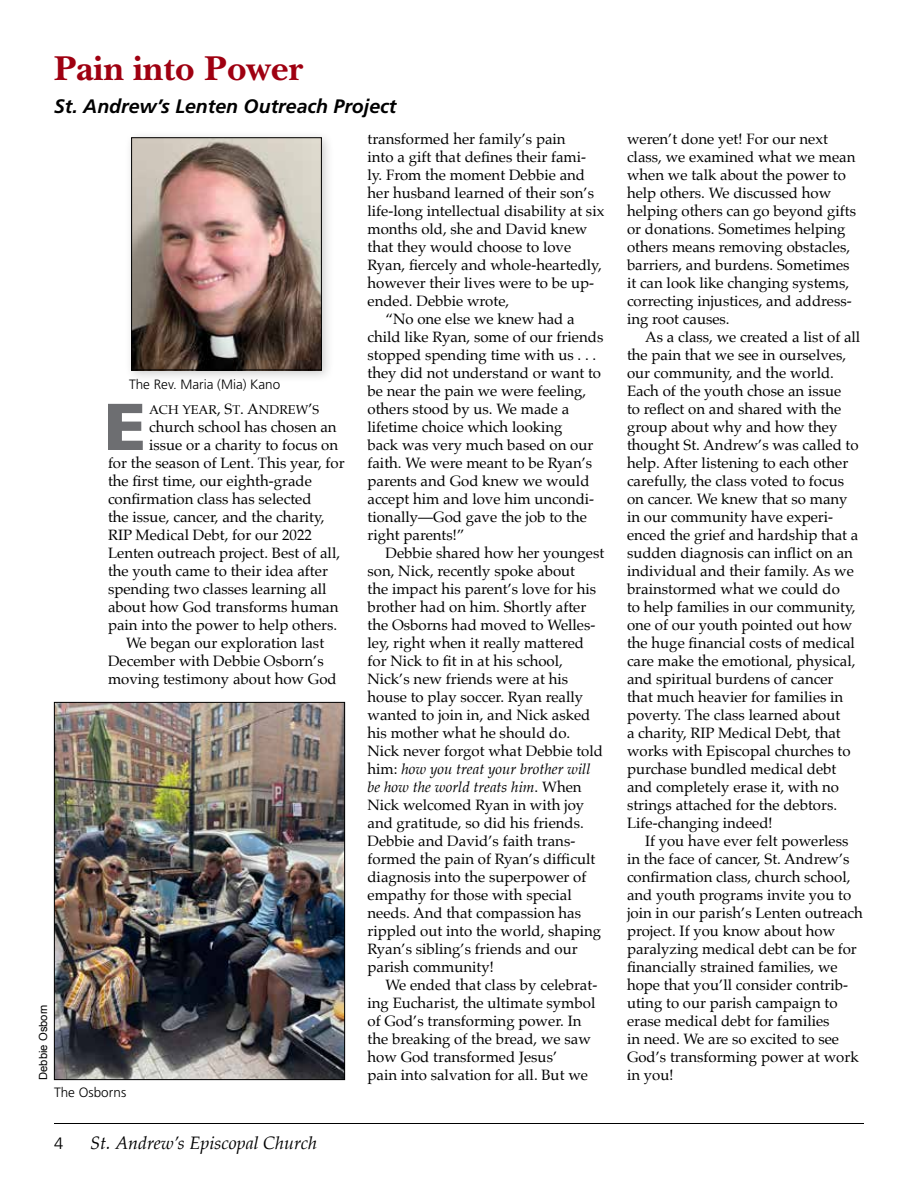
<style>
.page{position:relative;width:918px;height:1188px;background:#fff}
.page>*{position:absolute;margin:0;border:0;box-sizing:border-box;transform-origin:0 0}
.t1{font:700 68.25px "Gill Sans";color:#6d6e71}
.t2{font:700 36px "New Baskerville";color:#9f0011}
.t3{font:italic 700 19.5px "Frutiger";color:#000}
.t4{font:italic 18px "Palatino";color:#000}
.t5{font:300 16.5px "Frutiger";color:#000}
.t6{font:15px/18px "Palatino";color:#000}
.t7{font:italic 15px "Palatino";color:#000}
.t8{font:300 13.5px "Frutiger";color:#000}
.t9{font:12.75px "Palatino Roman SC850";color:#000}
.t10{font:11.25px "Arial";color:#000}
.s1{font-size:15px}
.s2{font-style:normal}
</style>
<div class="page">
<hr style="left:54px;top:1123px;width:810px;height:1px;background:#000">
<div style="left:124px;top:130px;width:211px;height:253px;background:#000;opacity:.2"></div>
<img style="left:133px;top:139px;width:187px;height:229px">
<div style="left:131px;top:137px;width:191px;height:233px;border:1px solid #000"></div>
<img style="left:56px;top:704px;width:287px;height:374px">
<div style="left:54px;top:702px;width:291px;height:378px;border:1px solid #000"></div>
<h2 class="t2" style="left:54px;top:48px;width:251px">Pain into Power</h2>
<h3 class="t3" style="left:54px;top:94px;width:344px">St. Andrew’s Lenten Outreach Project</h3>
<p class="t8" style="left:129px;top:377px;width:153px">The Rev. Maria (Mia) Kano</p>
<h1 class="t1" style="left:102px;top:373px;width:46px">E</h1>
<p class="t9" style="left:149px;top:399px;width:172px">ACH YEAR<span class="s1">, S</span>T<span class="s1">. A</span>NDREW<span class="s1">’</span>S</p>
<p class="t6" style="left:149px;top:418px;width:189px">church school has chosen an</p>
<p class="t6" style="left:149px;top:436px;width:191px">issue or a charity to focus on</p>
<p class="t6" style="left:108px;top:454px;width:238px">for the season of Lent. This year, for</p>
<p class="t6" style="left:108px;top:472px;width:205px">the first time, our eighth-grade</p>
<p class="t6" style="left:108px;top:490px;width:205px">confirmation class has selected</p>
<p class="t6" style="left:108px;top:508px;width:218px">the issue, cancer, and the charity,</p>
<p class="t6" style="left:108px;top:526px;width:206px">RIP Medical Debt, for our 2022</p>
<p class="t6" style="left:108px;top:544px;width:234px">Lenten outreach project. Best of all,</p>
<p class="t6" style="left:108px;top:562px;width:221px">the youth came to their idea after</p>
<p class="t6" style="left:108px;top:580px;width:220px">spending two classes learning all</p>
<p class="t6" style="left:108px;top:598px;width:232px">about how God transforms human</p>
<p class="t6" style="left:108px;top:616px;width:231px">pain into the power to help others.</p>
<p class="t6" style="left:126px;top:634px;width:200px">We began our exploration last</p>
<p class="t6" style="left:108px;top:652px;width:217px">December with Debbie Osborn’s</p>
<p class="t6" style="left:108px;top:670px;width:230px">moving testimony about how God</p>
<p class="t10" style="left:36px;top:1080px;width:77px;rotate:-90deg">Debbie Osborn</p>
<p class="t8" style="left:54px;top:1085px;width:74px">The Osborns</p>
<p class="t5" style="left:54px;top:1134px;width:11px">4</p>
<p class="t4" style="left:90px;top:1128px;width:229px">St. Andrew’s Episcopal Church</p>
<p class="t6" style="left:368px;top:130px;width:200px">transformed her family’s pain</p>
<p class="t6" style="left:368px;top:148px;width:220px">into a gift that defines their fami-</p>
<p class="t6" style="left:368px;top:166px;width:219px">ly. From the moment Debbie and</p>
<p class="t6" style="left:368px;top:184px;width:228px">her husband learned of their son’s</p>
<p class="t6" style="left:368px;top:202px;width:238px">life-long intellectual disability at six</p>
<p class="t6" style="left:368px;top:220px;width:221px">months old, she and David knew</p>
<p class="t6" style="left:368px;top:238px;width:205px">that they would choose to love</p>
<p class="t6" style="left:368px;top:256px;width:236px">Ryan, fiercely and whole-heartedly,</p>
<p class="t6" style="left:368px;top:274px;width:228px">however their lives were to be up-</p>
<p class="t6" style="left:368px;top:292px;width:143px">ended. Debbie wrote,</p>
<p class="t6" style="left:386px;top:310px;width:191px">“No one else we knew had a</p>
<p class="t6" style="left:368px;top:328px;width:237px">child like Ryan, some of our friends</p>
<p class="t6" style="left:368px;top:346px;width:230px">stopped spending time with us . . .</p>
<p class="t6" style="left:368px;top:364px;width:235px">they did not understand or want to</p>
<p class="t6" style="left:368px;top:382px;width:220px">be near the pain we were feeling,</p>
<p class="t6" style="left:368px;top:400px;width:203px">others stood by us. We made a</p>
<p class="t6" style="left:368px;top:418px;width:197px">lifetime choice which looking</p>
<p class="t6" style="left:368px;top:436px;width:227px">back was very much based on our</p>
<p class="t6" style="left:368px;top:454px;width:226px">faith. We were meant to be Ryan’s</p>
<p class="t6" style="left:368px;top:472px;width:224px">parents and God knew we would</p>
<p class="t6" style="left:368px;top:490px;width:228px">accept him and love him uncondi-</p>
<p class="t6" style="left:368px;top:508px;width:221px">tionally—God gave the job to the</p>
<p class="t6" style="left:368px;top:526px;width:99px">right parents!”</p>
<p class="t6" style="left:386px;top:544px;width:220px">Debbie shared how her youngest</p>
<p class="t6" style="left:368px;top:562px;width:209px">son, Nick, recently spoke about</p>
<p class="t6" style="left:368px;top:580px;width:230px">the impact his parent’s love for his</p>
<p class="t6" style="left:368px;top:598px;width:220px">brother had on him. Shortly after</p>
<p class="t6" style="left:368px;top:616px;width:230px">the Osborns had moved to Welles-</p>
<p class="t6" style="left:368px;top:634px;width:218px">ley, right when it really mattered</p>
<p class="t6" style="left:368px;top:652px;width:197px">for Nick to fit in at his school,</p>
<p class="t6" style="left:368px;top:670px;width:202px">Nick’s new friends were at his</p>
<p class="t6" style="left:368px;top:688px;width:217px">house to play soccer. Ryan really</p>
<p class="t6" style="left:368px;top:706px;width:224px">wanted to join in, and Nick asked</p>
<p class="t6" style="left:368px;top:724px;width:204px">his mother what he should do.</p>
<p class="t6" style="left:368px;top:742px;width:237px">Nick never forgot what Debbie told</p>
<p class="t7" style="left:368px;top:756px;width:225px"><span class="s2">him:</span> how you treat your brother will</p>
<p class="t7" style="left:368px;top:774px;width:216px">be how the world treats him<span class="s2">. When</span></p>
<p class="t6" style="left:368px;top:796px;width:218px">Nick welcomed Ryan in with joy</p>
<p class="t6" style="left:368px;top:814px;width:218px">and gratitude, so did his friends.</p>
<p class="t6" style="left:368px;top:832px;width:209px">Debbie and David’s faith trans-</p>
<p class="t6" style="left:368px;top:850px;width:229px">formed the pain of Ryan’s difficult</p>
<p class="t6" style="left:368px;top:868px;width:220px">diagnosis into the superpower of</p>
<p class="t6" style="left:368px;top:886px;width:206px">empathy for those with special</p>
<p class="t6" style="left:368px;top:904px;width:215px">needs. And that compassion has</p>
<p class="t6" style="left:368px;top:922px;width:235px">rippled out into the world, shaping</p>
<p class="t6" style="left:368px;top:940px;width:212px">Ryan’s sibling’s friends and our</p>
<p class="t6" style="left:368px;top:958px;width:128px">parish community!</p>
<p class="t6" style="left:386px;top:976px;width:213px">We ended that class by celebrat-</p>
<p class="t6" style="left:368px;top:994px;width:229px">ing Eucharist, the ultimate symbol</p>
<p class="t6" style="left:368px;top:1012px;width:215px">of God’s transforming power. In</p>
<p class="t6" style="left:368px;top:1030px;width:225px">the breaking of the bread, we saw</p>
<p class="t6" style="left:368px;top:1048px;width:191px">how God transformed Jesus’</p>
<p class="t6" style="left:368px;top:1066px;width:222px">pain into salvation for all. But we</p>
<p class="t6" style="left:627px;top:130px;width:231px">weren’t done yet! For our next class, we examined what we mean when we talk about the power to help others. We discussed how helping others can go beyond gifts or donations. Sometimes helping others means removing obstacles, barriers, and burdens. Sometimes it can look like changing systems, correcting injustices, and address&shy;ing root causes.</p>
<p class="t6" style="left:627px;top:328px;width:235px;text-indent:18px">As a class, we created a list of all the pain that we see in ourselves, our community, and the world.<br>Each of the youth chose an issue<br>to reflect on and shared with the group about why and how they thought St. Andrew’s was called to help. After listening to each other carefully, the class voted to focus on cancer. We knew that so many in our community have experi&shy;enced the grief and hardship that a sudden diagnosis can inflict on an individual and their family. As we brainstormed what we could do<br>to help families in our community, one of our youth pointed out how the huge financial costs of medical care make the emotional, physical, and spiritual burdens of cancer that much heavier for families in poverty. The class learned about<br>a charity, RIP Medical Debt, that works with Episcopal churches to purchase bundled medical debt and completely erase it, with no strings attached for the debtors.<br>Life-changing indeed!</p>
<p class="t6" style="left:627px;top:832px;width:237px;text-indent:18px">If you have ever felt powerless in the face of cancer, St. Andrew’s confirmation class, church school, and youth programs invite you to join in our parish’s Lenten outreach project. If you know about how paralyzing medical debt can be for financially strained families, we hope that you’ll consider contrib&shy;uting to our parish campaign to erase medical debt for families<br>in need. We are so excited to see God’s transforming power at work</p>
<p class="t6" style="left:627px;top:1066px;width:48px">in you!</p>
</div>
